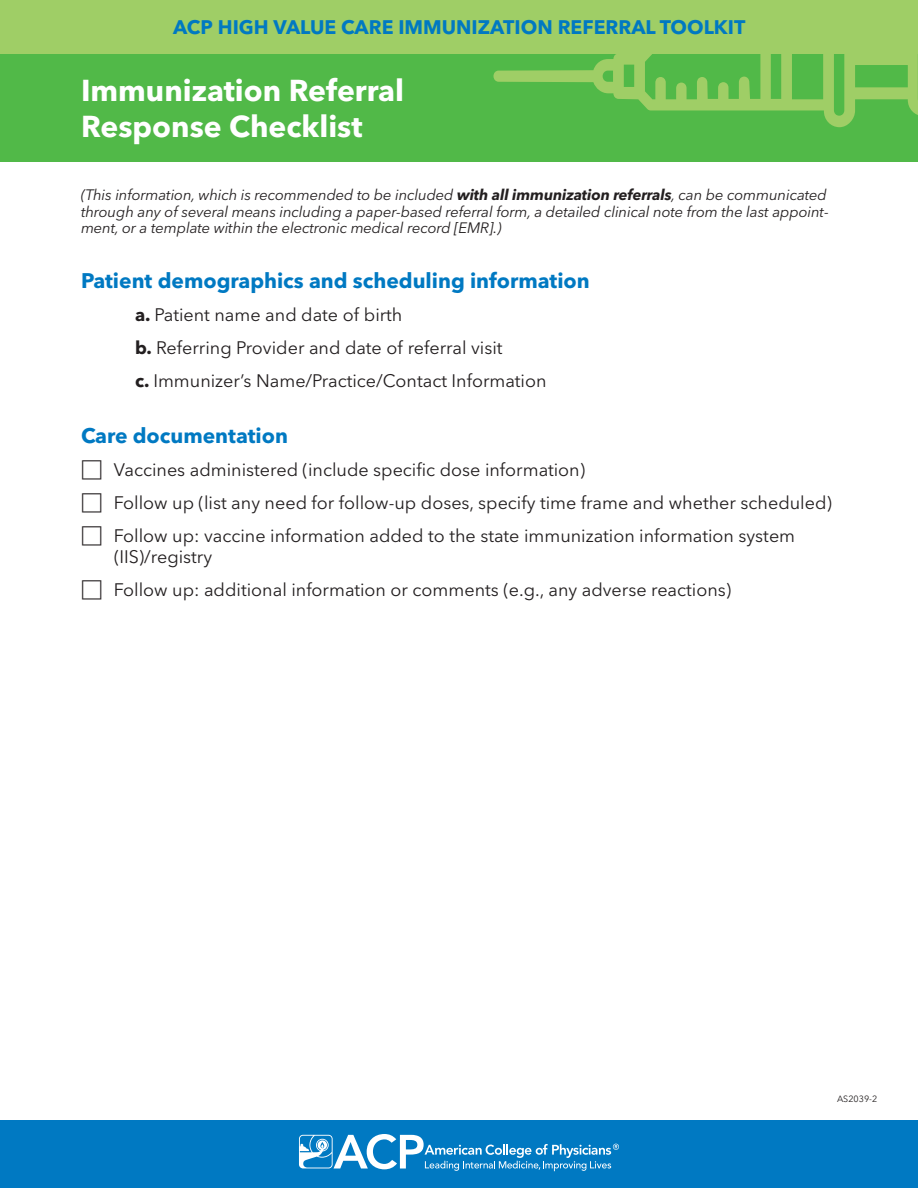
<style>
.page{position:relative;width:918px;height:1188px;background:#fff}
.page>*{position:absolute;margin:0;border:0;box-sizing:border-box;transform-origin:0 0}
.t1{font:700 30px/36px "Avenir Next LT Pro";color:#fff}
.Subhead{font:700 21px "Avenir Next LT Pro";color:#0079c2}
.t2{font:700 19.5px "Avenir Next LT Pro";color:#0079c2}
.Checklist{font:18px/21px "Avenir Next LT Pro";color:#231f20}
.Lettered_List{font:18px "Avenir Next LT Pro";color:#231f20}
.This_info{font:italic 15px/16.2px "Avenir Next LT Pro";letter-spacing:-.01em;color:#231f20}
.t3{font:9px "Avenir Next LT Pro";color:#231f20}
.s1{font-weight:700}
.s2{font-family:"Universal Newswith Comm Pi";font-size:24px}
</style>
<div class="page">
<div style="left:0;top:54px;width:918px;height:108px;background:#51b948"></div>
<svg style="left:494px;top:54px;width:424px;height:73px"></svg>
<div style="left:0;top:0;width:918px;height:54px;background:#9fce66"></div>
<div style="left:0;top:1120px;width:918px;height:68px;background:#0079c2"></div>
<svg style="left:299px;top:1134px;width:320px;height:37px"></svg>
<p class="t2" style="left:173px;top:16px;width:574px">ACP HIGH VALUE CARE IMMUNIZATION REFERRAL TOOLKIT</p>
<p class="t1" style="left:81px;top:73px;width:325px">Immunization Referral<br>Response Checklist</p>
<p class="This_info" style="left:81px;top:187px;width:749px">(This information, which is recommended to be included <span class="s1">with all immunization referrals</span>, can be communicated through any of several means including a paper-based referral form, a detailed clinical note from the last appoint&shy;ment, or a template within the electronic medical record [EMR].)</p>
<p class="Subhead" style="left:81px;top:268px;width:510px">Patient demographics and scheduling information</p>
<p class="Lettered_List" style="left:135px;top:304px;width:269px"><span class="s1">a.</span> Patient name and date of birth</p>
<p class="Lettered_List" style="left:135px;top:337px;width:369px"><span class="s1">b.</span> Referring Provider and date of referral visit</p>
<p class="Lettered_List" style="left:135px;top:370px;width:413px"><span class="s1">c.</span> Immunizer’s Name/Practice/Contact Information</p>
<p class="Subhead" style="left:81px;top:423px;width:208px">Care documentation</p>
<p class="Checklist" style="left:81px;top:459px;width:506px"><span class="s2">M</span> Vaccines administered (include specific dose information)</p>
<p class="Checklist" style="left:81px;top:492px;width:752px"><span class="s2">M</span> Follow up (list any need for follow-up doses, specify time frame and whether scheduled)</p>
<p class="Checklist" style="left:114px;top:525px;width:683px;text-indent:-33px"><span class="s2">M</span> Follow up: vaccine information added to the state immunization information system (IIS)/registry</p>
<p class="Checklist" style="left:81px;top:579px;width:652px"><span class="s2">M</span> Follow up: additional information or comments (e.g., any adverse reactions)</p>
<p class="t3" style="left:837px;top:1094px;width:42px">AS2039-2</p>
</div>
